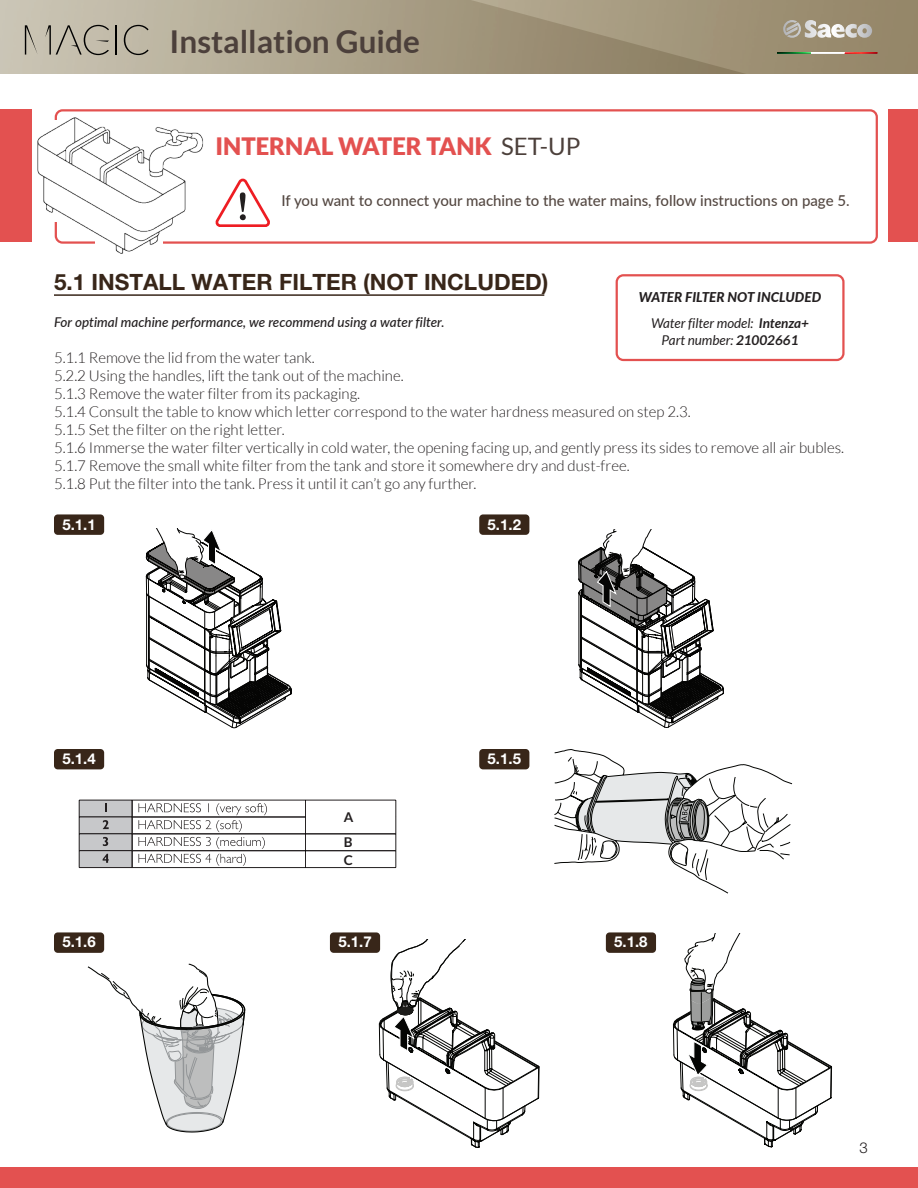
<style>
.page{position:relative;width:918px;height:1188px;background:#fff}
.page>*{position:absolute;margin:0;border:0;box-sizing:border-box;transform-origin:0 0}
.t1{font:700 31.5px "Lato";color:#4c403b}
.Titres{font:900 24px "Lato";color:#e35150}
.Titres-2{font:700 22.5px "Helvetica Neue LT Pro";color:#382619}
.Titres-3{font:300 15px "Lato";color:#231f20}
.Titres-4{font:500 15px "Lato";color:#544842}
.Titres-5{font:700 15px "Helvetica Neue LT Pro";color:#fff}
.t2{font:300 15px "Helvetica Neue LT Pro";color:#231f20}
.Titres-6{font:italic 500 13.5px "Lato";color:#231f20}
.Titres-7{font:italic 13.5px "Lato";color:#231f20}
.Titres-8{font:italic 800 13.5px "Lato";color:#231f20}
.Titres-9{font:700 13.5px "Lato";color:#231f20}
.s1{font-weight:400;color:#4c403b}
.s2{font-weight:700}
</style>
<div class="page">
<div style="left:55px;top:109px;width:823px;height:135px;border:2px solid #e35150;border-radius:7px"></div>
<svg style="left:0;top:0;width:918px;height:73px;background:#a99e85"></svg>
<svg style="left:783px;top:20px;width:89px;height:18px;background:#bab4a7"></svg>
<svg style="left:778px;top:53px;width:33px;height:1px"></svg>
<hr style="left:811px;top:52px;width:34px;height:2px;background:#f2f3f4">
<svg style="left:845px;top:53px;width:32px;height:1px"></svg>
<hr style="left:778px;top:52px;width:99px;height:1px;background:#fff">
<hr style="left:116px;top:25px;width:1px;height:30px;background:#000">
<svg style="left:124px;top:25px;width:25px;height:30px"></svg>
<svg style="left:25px;top:25px;width:84px;height:30px;background:#aea899"></svg>
<div style="left:0;top:110px;width:31px;height:132px;background:#e35150"></div>
<svg style="left:216px;top:179px;width:54px;height:48px"></svg>
<div style="left:888px;top:110px;width:30px;height:132px;background:#e35150"></div>
<img style="left:31px;top:110px;width:177px;height:144px">
<hr style="left:54px;top:294px;width:490px;height:2px;background:#382619">
<div style="left:0;top:1168px;width:918px;height:20px;background:#e35150"></div>
<div style="left:54px;top:514px;width:50px;height:21px;background:#382619;border-radius:4px"></div>
<div style="left:479px;top:514px;width:50px;height:21px;background:#382619;border-radius:4px"></div>
<div style="left:479px;top:749px;width:50px;height:20px;background:#382619;border-radius:4px"></div>
<div style="left:330px;top:932px;width:50px;height:21px;background:#382619;border-radius:4px"></div>
<div style="left:606px;top:932px;width:50px;height:21px;background:#382619;border-radius:4px"></div>
<div style="left:54px;top:749px;width:50px;height:20px;background:#382619;border-radius:4px"></div>
<div style="left:54px;top:932px;width:50px;height:21px;background:#382619;border-radius:4px"></div>
<div style="left:79px;top:800px;width:53px;height:17px;background:#c7c8ca"></div>
<hr style="left:79px;top:800px;width:53px;height:1px;background:#231f20">
<svg style="left:105px;top:803px;width:2px;height:9px"></svg>
<hr style="left:132px;top:800px;width:264px;height:1px;background:#231f20">
<div style="left:79px;top:817px;width:53px;height:17px;background:#c7c8ca"></div>
<hr style="left:79px;top:817px;width:53px;height:1px;background:#231f20">
<svg style="left:103px;top:820px;width:6px;height:9px"></svg>
<hr style="left:132px;top:817px;width:173px;height:1px;background:#231f20">
<div style="left:79px;top:834px;width:53px;height:17px;background:#c7c8ca"></div>
<hr style="left:79px;top:834px;width:53px;height:1px;background:#231f20">
<svg style="left:103px;top:837px;width:5px;height:9px"></svg>
<hr style="left:132px;top:834px;width:264px;height:1px;background:#231f20">
<div style="left:79px;top:851px;width:53px;height:17px;background:#c7c8ca"></div>
<svg style="left:79px;top:801px;width:1px;height:66px"></svg>
<hr style="left:79px;top:850px;width:53px;height:1px;background:#231f20">
<hr style="left:79px;top:867px;width:53px;height:1px;background:#231f20">
<svg style="left:103px;top:854px;width:6px;height:9px"></svg>
<hr style="left:132px;top:850px;width:264px;height:1px;background:#231f20">
<svg style="left:396px;top:800px;width:1px;height:68px"></svg>
<hr style="left:132px;top:867px;width:264px;height:1px;background:#231f20">
<svg style="left:132px;top:800px;width:135px;height:68px"></svg>
<hr style="left:305px;top:800px;width:1px;height:68px;background:#231f20">
<svg style="left:554px;top:749px;width:238px;height:145px"></svg>
<svg style="left:87px;top:963px;width:158px;height:205px"></svg>
<svg style="left:379px;top:940px;width:161px;height:228px"></svg>
<svg style="left:673px;top:934px;width:159px;height:213px"></svg>
<svg style="left:145px;top:529px;width:147px;height:199px"></svg>
<svg style="left:578px;top:530px;width:146px;height:198px"></svg>
<div style="left:616px;top:274px;width:229px;height:87px;border:2px solid #e35150;border-radius:7px"></div>
<p class="t1" style="left:170px;top:23px;width:252px">Installation Guide</p>
<p class="Titres" style="left:216px;top:132px;width:366px">INTERNAL WATER TANK <span class="s1">SET-UP</span></p>
<p class="Titres-4" style="left:282px;top:190px;width:570px">If you want to connect your machine to the water mains, follow instructions on page 5.</p>
<p class="Titres-2" style="left:54px;top:268px;width:496px">5.1 INSTALL WATER FILTER (NOT INCLUDED)</p>
<p class="Titres-8" style="left:639px;top:287px;width:184px">WATER FILTER NOT INCLUDED</p>
<p class="Titres-7" style="left:651px;top:315px;width:160px">Water filter model: <span class="s2">Intenza+</span></p>
<p class="Titres-7" style="left:662px;top:333px;width:139px">Part number: <span class="s2">21002661</span></p>
<p class="Titres-6" style="left:54px;top:312px;width:392px">For optimal machine performance, we recommend using a water filter.</p>
<p class="Titres-3" style="left:54px;top:349px;width:262px">5.1.1 Remove the lid from the water tank.</p>
<p class="Titres-3" style="left:54px;top:367px;width:351px">5.2.2 Using the handles, lift the tank out of the machine.</p>
<p class="Titres-3" style="left:54px;top:385px;width:308px">5.1.3 Remove the water filter from its packaging.</p>
<p class="Titres-3" style="left:54px;top:403px;width:638px">5.1.4 Consult the table to know which letter correspond to the water hardness measured on step 2.3.</p>
<p class="Titres-3" style="left:54px;top:421px;width:232px">5.1.5 Set the filter on the right letter.</p>
<p class="Titres-3" style="left:54px;top:439px;width:792px">5.1.6 Immerse the water filter vertically in cold water, the opening facing up, and gently press its sides to remove all air bubles.</p>
<p class="Titres-3" style="left:54px;top:457px;width:577px">5.1.7 Remove the small white filter from the tank and store it somewhere dry and dust-free.</p>
<p class="Titres-3" style="left:54px;top:475px;width:424px">5.1.8 Put the filter into the tank. Press it until it can’t go any further.</p>
<p class="Titres-5" style="left:62px;top:515px;width:35px">5.1.1</p>
<p class="Titres-5" style="left:488px;top:515px;width:35px">5.1.2</p>
<p class="Titres-5" style="left:62px;top:749px;width:35px">5.1.4</p>
<p class="Titres-5" style="left:62px;top:933px;width:35px">5.1.6</p>
<p class="Titres-9" style="left:344px;top:809px;width:11px">A</p>
<p class="Titres-9" style="left:344px;top:834px;width:10px">B</p>
<p class="Titres-9" style="left:344px;top:852px;width:11px">C</p>
<p class="Titres-5" style="left:488px;top:749px;width:35px">5.1.5</p>
<p class="Titres-5" style="left:338px;top:933px;width:35px">5.1.7</p>
<p class="Titres-5" style="left:614px;top:933px;width:35px">5.1.8</p>
<p class="t2" style="left:859px;top:1139px;width:10px">3</p>
</div>
